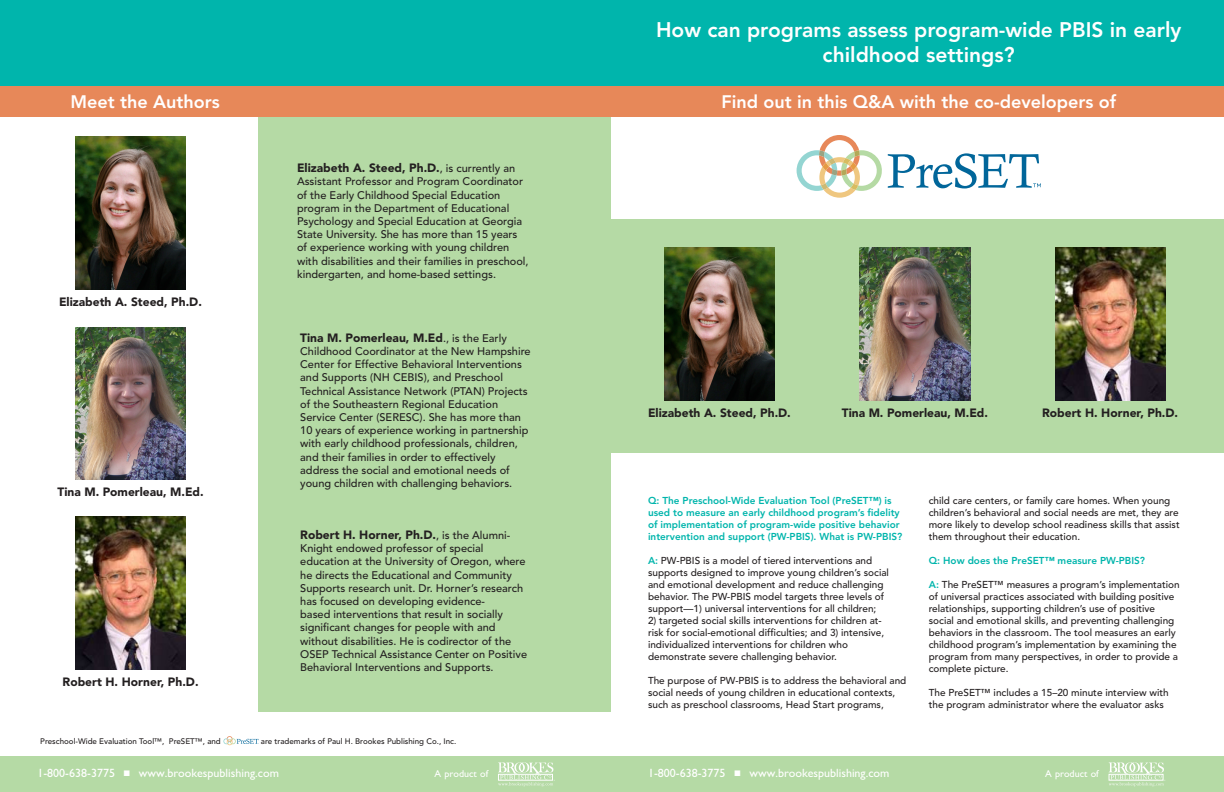
<style>
.page{position:relative;width:1224px;height:792px;background:#fff}
.page>*{position:absolute;margin:0;border:0;box-sizing:border-box;transform-origin:0 0}
.t1{font:800 21px/25.2px "Avenir";color:#fff;text-align:center}
.t2{font:800 18px "Avenir";color:#fff}
.t3{font:900 12px "Avenir";color:#231f20}
.t4{font:12px "M Gill Sans";color:#fff}
.t5{font:500 11px/13.2px "Avenir";color:#231f20}
.t6{font:500 10px/12px "Avenir";color:#231f20}
.t7{font:800 10px/12px "Avenir";color:#00b5ac}
.t8{font:10px "M Gill Sans";color:#fff}
.t9{font:500 8px "Avenir";color:#231f20}
.s1{font-weight:500;font-size:11px}
.s2{font-weight:800;color:#00b5ac}
</style>
<div class="page">
<div style="left:258px;top:104px;width:353px;height:607px;background:#b5daa5"></div>
<div style="left:0;top:0;width:1224px;height:94px;background:#00b5ac"></div>
<div style="left:292px;top:219px;width:932px;height:233px;background:#b5daa5"></div>
<div style="left:0;top:86px;width:1224px;height:31px;background:#e78859"></div>
<svg style="left:797px;top:135px;width:244px;height:63px"></svg>
<img style="left:1055px;top:248px;width:110px;height:153px">
<div style="left:0;top:756px;width:1224px;height:36px;background:#b5daa5"></div>
<img style="left:665px;top:248px;width:110px;height:153px">
<img style="left:860px;top:248px;width:110px;height:153px">
<img style="left:76px;top:137px;width:110px;height:153px">
<img style="left:76px;top:327px;width:110px;height:153px">
<svg style="left:1108px;top:762px;width:57px;height:24px"></svg>
<svg style="left:498px;top:762px;width:57px;height:24px"></svg>
<img style="left:76px;top:517px;width:110px;height:153px">
<svg style="left:223px;top:736px;width:36px;height:9px"></svg>
<p class="t2" style="left:71px;top:91px;width:151px">Meet the Authors</p>
<p class="t3" style="left:59px;top:295px;width:144px">Elizabeth A. Steed, Ph.D.</p>
<p class="t3" style="left:58px;top:485px;width:148px">Tina M. Pomerleau, M.Ed.</p>
<p class="t3" style="left:63px;top:675px;width:137px">Robert H. Horner, Ph.D.</p>
<p class="t3" style="left:297px;top:161px;width:220px">Elizabeth A. Steed, Ph.D.<span class="s1">, is currently an</span></p>
<p class="t5" style="left:297px;top:175px;width:233px">Assistant Professor and Program Coordinator of the Early Childhood Special Education program in the Department of Educational Psychology and Special Education at Georgia State University. She has more than 15 years of experience working with young children with disabilities and their families in preschool, kindergarten, and home-based settings.</p>
<p class="t3" style="left:300px;top:330px;width:208px">Tina M. Pomerleau, M.Ed<span class="s1">., is the Early</span></p>
<p class="t5" style="left:300px;top:345px;width:232px">Childhood Coordinator at the New Hampshire Center for Effective Behavioral Interventions and Supports (NH CEBIS), and Preschool Technical Assistance Network (PTAN) Projects of the Southeastern Regional Education Service Center (SERESC). She has more than 10 years of experience working in partnership with early childhood professionals, children, and their families in order to effectively address the social and emotional needs of young children with challenging behaviors.</p>
<p class="t3" style="left:300px;top:528px;width:212px">Robert H. Horner, Ph.D.<span class="s1">, is the Alumni-</span></p>
<p class="t5" style="left:300px;top:542px;width:228px">Knight endowed professor of special education at the University of Oregon, where he directs the Educational and Community Supports research unit. Dr. Horner’s research has focused on developing evidence-<br>based interventions that result in socially significant changes for people with and without disabilities. He is codirector of the OSEP Technical Assistance Center on Positive Behavioral Interventions and Supports.</p>
<p class="t9" style="left:40px;top:736px;width:182px">Preschool-Wide Evaluation Tool™, PreSET™, and</p>
<p class="t9" style="left:261px;top:736px;width:197px">are trademarks of Paul H. Brookes Publishing Co., Inc.</p>
<p class="t1" style="left:656px;top:17px;width:527px">How can programs assess program-wide PBIS in early childhood settings?</p>
<p class="t2" style="left:721px;top:91px;width:396px">Find out in this Q&amp;A with the co-developers of</p>
<p class="t3" style="left:648px;top:406px;width:144px">Elizabeth A. Steed, Ph.D.</p>
<p class="t3" style="left:842px;top:406px;width:148px">Tina M. Pomerleau, M.Ed.</p>
<p class="t3" style="left:1042px;top:406px;width:137px">Robert H. Horner, Ph.D.</p>
<p class="t7" style="left:648px;top:495px;width:256px">Q: The Preschool-Wide Evaluation Tool (PreSET™) is used to measure an early childhood program’s fidelity of implementation of program-wide positive behavior intervention and support (PW-PBIS). What is PW-PBIS?</p>
<p class="t6" style="left:648px;top:555px;width:242px"><span class="s2">A:</span> PW-PBIS is a model of tiered interventions and supports designed to improve young children’s social and emotional development and reduce challenging behavior. The PW-PBIS model targets three levels of support—1) universal interventions for all children;</p>
<p class="t6" style="left:648px;top:615px;width:238px">2) targeted social skills interventions for children at&shy;risk for social-emotional difficulties; and 3) intensive, individualized interventions for children who demonstrate severe challenging behavior.</p>
<p class="t6" style="left:648px;top:675px;width:260px">The purpose of PW-PBIS is to address the behavioral and social needs of young children in educational contexts, such as preschool classrooms, Head Start programs,</p>
<p class="t6" style="left:929px;top:495px;width:252px">child care centers, or family care homes. When young children’s behavioral and social needs are met, they are more likely to develop school readiness skills that assist them throughout their education.</p>
<p class="t7" style="left:929px;top:555px;width:218px">Q: How does the PreSET™ measure PW-PBIS?</p>
<p class="t6" style="left:929px;top:579px;width:252px"><span class="s2">A:</span> The PreSET™ measures a program’s implementation of universal practices associated with building positive relationships, supporting children’s use of positive social and emotional skills, and preventing challenging behaviors in the classroom. The tool measures an early childhood program’s implementation by examining the program from many perspectives, in order to provide a complete picture.</p>
<p class="t6" style="left:929px;top:687px;width:242px">The PreSET™ includes a 15–20 minute interview with the program administrator where the evaluator asks</p>
<p class="t4" style="left:37px;top:767px;width:243px">1-800-638-3775 ■ www.brookespublishing.com</p>
<p class="t8" style="left:435px;top:769px;width:55px">A product of</p>
<p class="t4" style="left:648px;top:767px;width:243px">1-800-638-3775 ■ www.brookespublishing.com</p>
<p class="t8" style="left:1045px;top:769px;width:55px">A product of</p>
</div>
